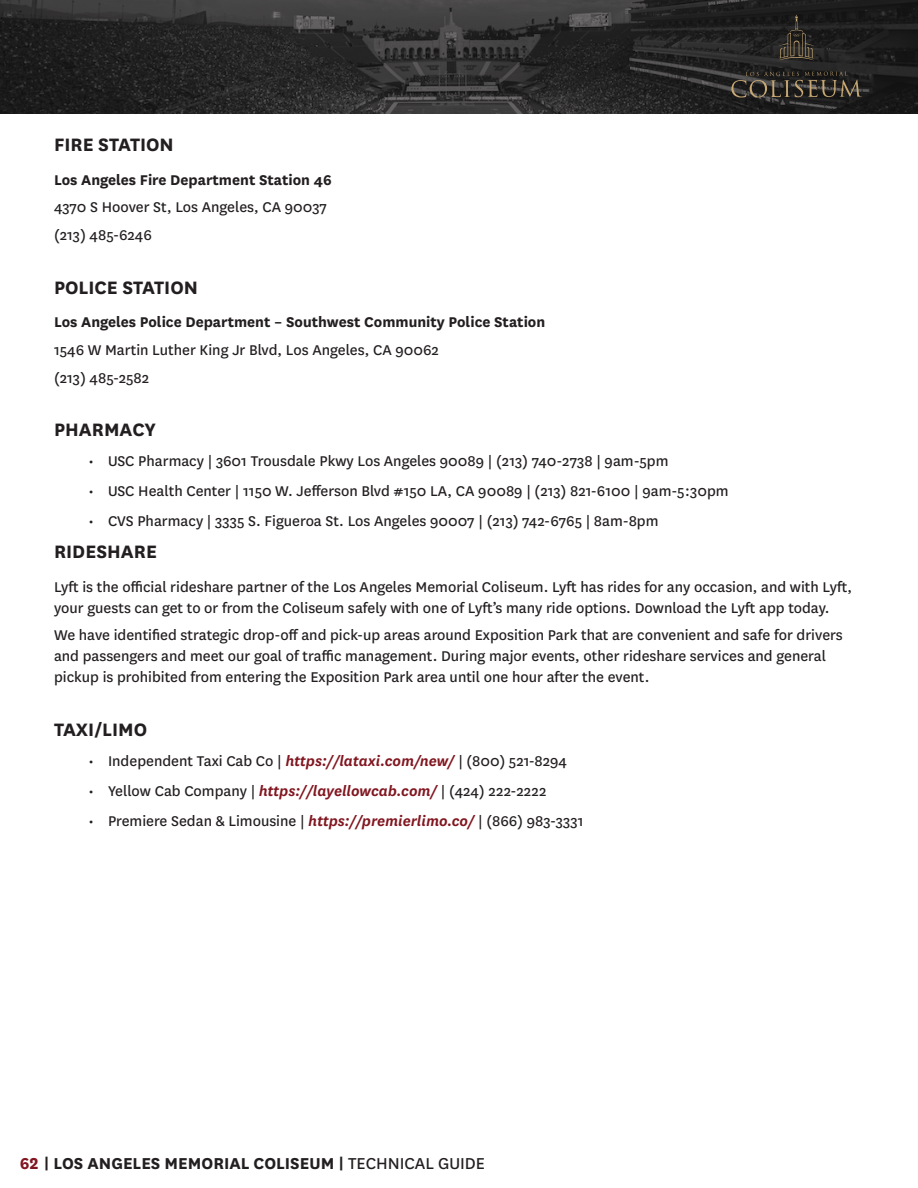
<style>
.page{position:relative;width:918px;height:1188px;background:#fff}
.page>*{position:absolute;margin:0;border:0;box-sizing:border-box;transform-origin:0 0}
.Sub_Header{font:700 21px "National";color:#231f20}
.t1{font:700 18.45px "National";color:#231f20}
.Body_Copy{font:16.5px/21px "National";color:#231f20}
.Body_Copy-2{font:700 16.5px "National";color:#231f20}
.s1{font-weight:600;font-style:italic;color:#811620}
.s2{color:#811620}
.s3{font-weight:400}
</style>
<div class="page">
<svg style="left:0;top:0;width:917px;height:114px"></svg>
<hr style="left:917px;top:0;width:1px;height:114px;background:#231f20">
<svg style="left:731px;top:72px;width:131px;height:26px"></svg>
<svg style="left:779px;top:14px;width:36px;height:47px"></svg>
<p class="Sub_Header" style="left:54px;top:130px;width:121px">FIRE STATION</p>
<p class="Body_Copy-2" style="left:54px;top:168px;width:279px">Los Angeles Fire Department Station 46</p>
<p class="Body_Copy" style="left:54px;top:196px;width:275px">4370 S Hoover St, Los Angeles, CA 90037</p>
<p class="Body_Copy" style="left:54px;top:224px;width:99px">(213) 485-6246</p>
<p class="Sub_Header" style="left:54px;top:272px;width:146px">POLICE STATION</p>
<p class="Body_Copy-2" style="left:54px;top:311px;width:493px">Los Angeles Police Department – Southwest Community Police Station</p>
<p class="Body_Copy" style="left:54px;top:339px;width:386px">1546 W Martin Luther King Jr Blvd, Los Angeles, CA 90062</p>
<p class="Body_Copy" style="left:54px;top:366px;width:97px">(213) 485-2582</p>
<p class="Sub_Header" style="left:54px;top:415px;width:104px">PHARMACY</p>
<p class="Body_Copy" style="left:88px;top:450px;width:581px">• USC Pharmacy | 3601 Trousdale Pkwy Los Angeles 90089 | (213) 740-2738 | 9am-5pm</p>
<p class="Body_Copy" style="left:88px;top:480px;width:642px">• USC Health Center | 1150 W. Jefferson Blvd #150 LA, CA 90089 | (213) 821-6100 | 9am-5:30pm</p>
<p class="Body_Copy" style="left:88px;top:510px;width:572px">• CVS Pharmacy | 3335 S. Figueroa St. Los Angeles 90007 | (213) 742-6765 | 8am-8pm</p>
<p class="Sub_Header" style="left:54px;top:537px;width:104px">RIDESHARE</p>
<p class="Body_Copy" style="left:54px;top:575px;width:800px">Lyft is the official rideshare partner of the Los Angeles Memorial Coliseum. Lyft has rides for any occasion, and with Lyft, your guests can get to or from the Coliseum safely with one of Lyft’s many ride options. Download the Lyft app today.</p>
<p class="Body_Copy" style="left:54px;top:624px;width:790px">We have identified strategic drop-off and pick-up areas around Exposition Park that are convenient and safe for drivers and passengers and meet our goal of traffic management. During major events, other rideshare services and general pickup is prohibited from entering the Exposition Park area until one hour after the event.</p>
<p class="Sub_Header" style="left:54px;top:715px;width:95px">TAXI/LIMO</p>
<p class="Body_Copy" style="left:88px;top:749px;width:480px">• Independent Taxi Cab Co | <span class="s1">https://lataxi.com/new/</span> | (800) 521-8294</p>
<p class="Body_Copy" style="left:88px;top:779px;width:460px">• Yellow Cab Company | <span class="s1">https://layellowcab.com/</span> | (424) 222-2222</p>
<p class="Body_Copy" style="left:88px;top:809px;width:497px">• Premiere Sedan &amp; Limousine | <span class="s1">https://premierlimo.co/</span> | (866) 983-3331</p>
<p class="t1" style="left:20px;top:1150px;width:467px"><span class="s2">62</span> | LOS ANGELES MEMORIAL COLISEUM | <span class="s3">TECHNICAL GUIDE</span></p>
</div>
